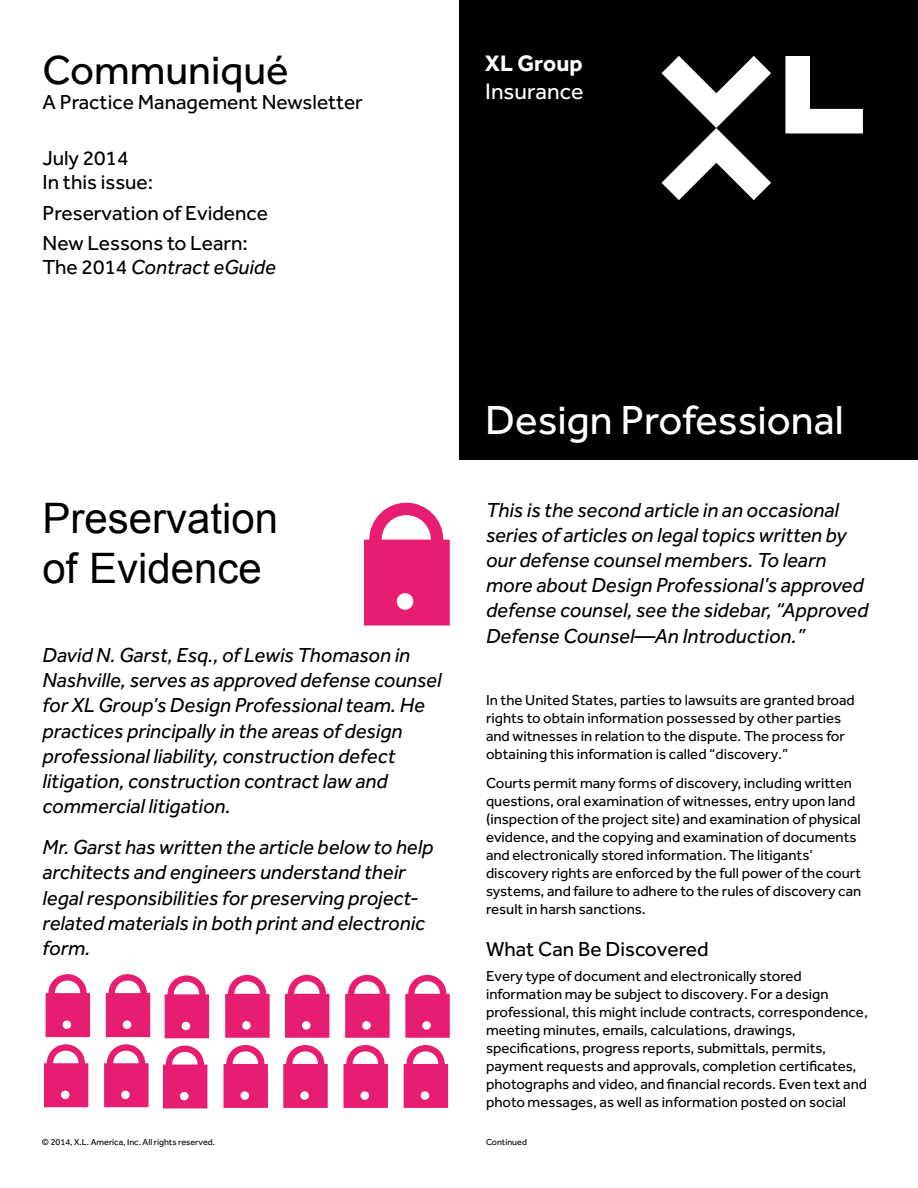
<style>
.page{position:relative;width:918px;height:1188px;background:#fff}
.page>*{position:absolute;margin:0;border:0;box-sizing:border-box;transform-origin:0 0}
.t1{font:42px/49.5px "Arial";color:#000}
.t2{font:42px "Effra";color:#fff}
.t3{font:42px "Effra";color:#000}
.t4{font:23.1px "Effra";color:#fff}
.t5{font:700 23.1px "Effra";letter-spacing:.005em;color:#fff}
.t6{font:italic 21px/25.2px "Effra";color:#000}
.t7{font:21px/24px "Effra";color:#000}
.t8{font:15px/18px "Effra";color:#000}
.t9{font:9px "Effra";color:#000}
.s1{font-style:normal}
</style>
<div class="page">
<div style="left:459px;top:0;width:459px;height:460px;background:#000"></div>
<svg style="left:662px;top:56px;width:201px;height:144px"></svg>
<svg style="left:364px;top:503px;width:86px;height:123px"></svg>
<svg style="left:283px;top:1045px;width:45px;height:63px"></svg>
<svg style="left:344px;top:1045px;width:44px;height:63px"></svg>
<svg style="left:404px;top:1045px;width:44px;height:63px"></svg>
<svg style="left:163px;top:1046px;width:44px;height:62px"></svg>
<svg style="left:224px;top:1045px;width:44px;height:63px"></svg>
<svg style="left:285px;top:975px;width:44px;height:63px"></svg>
<svg style="left:345px;top:975px;width:45px;height:63px"></svg>
<svg style="left:405px;top:975px;width:45px;height:63px"></svg>
<svg style="left:165px;top:975px;width:44px;height:63px"></svg>
<svg style="left:225px;top:975px;width:45px;height:63px"></svg>
<svg style="left:44px;top:1044px;width:44px;height:63px"></svg>
<svg style="left:104px;top:1044px;width:45px;height:63px"></svg>
<svg style="left:46px;top:974px;width:44px;height:63px"></svg>
<svg style="left:106px;top:974px;width:44px;height:63px"></svg>
<h1 class="t3" style="left:43px;top:45px;width:248px">Communiqué</h1>
<h3 class="t7" style="left:43px;top:90px;width:322px">A Practice Management Newsletter</h3>
<h3 class="t7" style="left:43px;top:146px;width:112px">July 2014<br>In this issue:</h3>
<h3 class="t7" style="left:43px;top:197px;width:227px;line-height:30.8px">Preservation of Evidence<br>New Lessons to Learn:</h3>
<h3 class="t6" style="left:43px;top:254px;width:235px"><span class="s1">The 2014</span> Contract eGuide</h3>
<h2 class="t5" style="left:485px;top:50px;width:99px">XL Group</h2>
<h2 class="t4" style="left:485px;top:78px;width:100px">Insurance</h2>
<h1 class="t1" style="left:43px;top:494px;width:237px">Preservation of Evidence</h1>
<p class="t6" style="left:43px;top:642px;width:400px">David N. Garst, Esq., of Lewis Thomason in Nashville, serves as approved defense counsel for XL Group’s Design Professional team. He practices principally in the areas of design professional liability, construction defect litigation, construction contract law and commercial litigation.</p>
<h3 class="t6" style="left:43px;top:834px;width:392px">Mr. Garst has written the article below to help architects and engineers understand their legal responsibilities for preserving project&shy;related materials in both print and electronic form.</h3>
<h1 class="t2" style="left:485px;top:395px;width:360px">Design Professional</h1>
<p class="t6" style="left:486px;top:497px;width:384px">This is the second article in an occasional series of articles on legal topics written by our defense counsel members. To learn more about Design Professional’s approved defense counsel, see the sidebar, “Approved Defense Counsel—An Introduction.”</p>
<p class="t8" style="left:486px;top:691px;width:370px">In the United States, parties to lawsuits are granted broad rights to obtain information possessed by other parties and witnesses in relation to the dispute. The process for obtaining this information is called “discovery.”</p>
<p class="t8" style="left:486px;top:773px;width:377px">Courts permit many forms of discovery, including written questions, oral examination of witnesses, entry upon land (inspection of the project site) and examination of physical evidence, and the copying and examination of documents and electronically stored information. The litigants’ discovery rights are enforced by the full power of the court systems, and failure to adhere to the rules of discovery can result in harsh sanctions.</p>
<h3 class="t7" style="left:486px;top:937px;width:224px">What Can Be Discovered</h3>
<p class="t8" style="left:486px;top:966px;width:383px">Every type of document and electronically stored information may be subject to discovery. For a design professional, this might include contracts, correspondence, meeting minutes, emails, calculations, drawings, specifications, progress reports, submittals, permits, payment requests and approvals, completion certificates, photographs and video, and financial records. Even text and photo messages, as well as information posted on social</p>
<p class="t9" style="left:42px;top:1137px;width:175px">© 2014, X.L. America, Inc. All rights reserved.</p>
<p class="t9" style="left:486px;top:1136px;width:42px">Continued</p>
</div>
